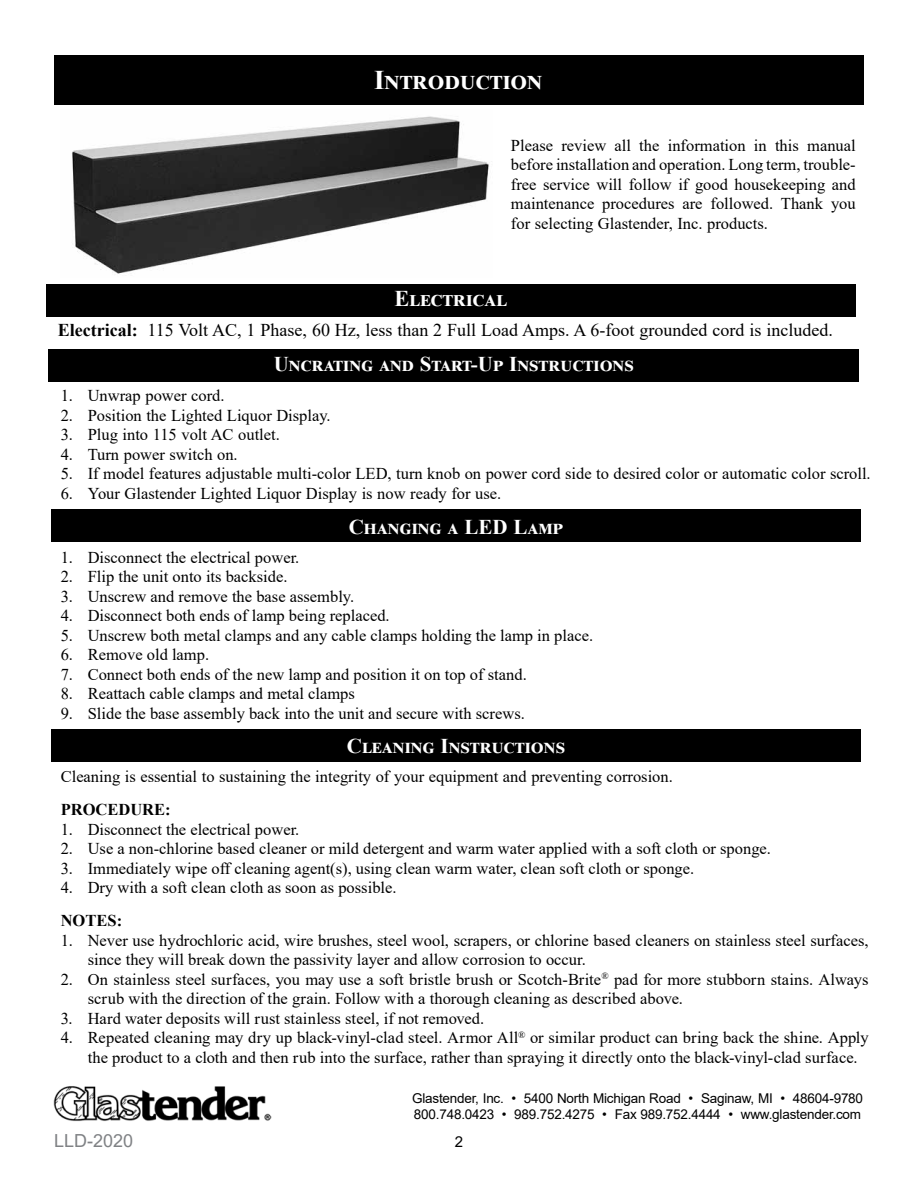
<style>
.page{position:relative;width:918px;height:1188px;background:#fff}
.page>*{position:absolute;margin:0;border:0;box-sizing:border-box;transform-origin:0 0}
.t1{font:700 27px "Times New Roman";letter-spacing:.005em;color:#fff}
.t2{font:700 22.5px "Times New Roman";letter-spacing:.03em;color:#fff}
.t3{font:700 21px "Times New Roman";letter-spacing:.005em;color:#fff}
.t4{font:18px "Times New Roman";color:#000}
.t5{font:18px "Arial";color:#808285}
.t6{font:16.5px/19.5px "Times New Roman";color:#000}
.t7{font:700 16.5px "Times New Roman";color:#000}
.t8{font:15px "Arial";color:#000}
.t9{font:13.5px/16.2px "Arial";letter-spacing:-.015em;color:#000}
.s1{font-weight:700}
</style>
<div class="page">
<div style="left:54px;top:55px;width:810px;height:50px;background:#000"></div>
<img style="left:54px;top:1086px;width:217px;height:35px">
<img style="left:72px;top:116px;width:417px;height:158px">
<div style="left:46px;top:284px;width:810px;height:32px;background:#000"></div>
<div style="left:51px;top:510px;width:810px;height:32px;background:#000"></div>
<div style="left:51px;top:730px;width:810px;height:32px;background:#000"></div>
<div style="left:49px;top:349px;width:810px;height:32px;background:#000"></div>
<h1 class="t1" style="left:374px;top:61px;width:170px">Introduction</h1>
<p class="t6" style="left:511px;top:135px;width:346px;text-align:justify">Please review all the information in this manual before installation and operation. Long term, trouble&shy;free service will follow if good housekeeping and maintenance procedures are followed. Thank you for selecting Glastender, Inc. products.</p>
<h2 class="t2" style="left:394px;top:283px;width:110px">Electrical</h2>
<p class="t4" style="left:58px;top:318px;width:777px"><span class="s1">Electrical:</span> 115 Volt AC, 1 Phase, 60 Hz, less than 2 Full Load Amps. A 6-foot grounded cord is included.</p>
<p class="t3" style="left:274px;top:349px;width:362px">Uncrating and Start-Up Instructions</p>
<p class="t6" style="left:61px;top:385px;width:165px">1. Unwrap power cord.</p>
<p class="t6" style="left:61px;top:405px;width:272px">2. Position the Lighted Liquor Display.</p>
<p class="t6" style="left:61px;top:424px;width:221px">3. Plug into 115 volt AC outlet.</p>
<p class="t6" style="left:61px;top:444px;width:179px">4. Turn power switch on.</p>
<p class="t6" style="left:61px;top:463px;width:812px">5. If model features adjustable multi-color LED, turn knob on power cord side to desired color or automatic color scroll.</p>
<p class="t6" style="left:61px;top:483px;width:442px">6. Your Glastender Lighted Liquor Display is now ready for use.</p>
<p class="t3" style="left:349px;top:511px;width:216px">Changing a LED Lamp</p>
<p class="t6" style="left:61px;top:547px;width:240px">1. Disconnect the electrical power.</p>
<p class="t6" style="left:61px;top:566px;width:228px">2. Flip the unit onto its backside.</p>
<p class="t6" style="left:61px;top:586px;width:295px">3. Unscrew and remove the base assembly.</p>
<p class="t6" style="left:61px;top:605px;width:330px">4. Disconnect both ends of lamp being replaced.</p>
<p class="t6" style="left:61px;top:625px;width:534px">5. Unscrew both metal clamps and any cable clamps holding the lamp in place.</p>
<p class="t6" style="left:61px;top:644px;width:150px">6. Remove old lamp.</p>
<p class="t6" style="left:61px;top:664px;width:468px">7. Connect both ends of the new lamp and position it on top of stand.</p>
<p class="t6" style="left:61px;top:683px;width:296px">8. Reattach cable clamps and metal clamps</p>
<p class="t6" style="left:61px;top:703px;width:466px">9. Slide the base assembly back into the unit and secure with screws.</p>
<p class="t3" style="left:347px;top:731px;width:220px">Cleaning Instructions</p>
<p class="t6" style="left:61px;top:766px;width:614px">Cleaning is essential to sustaining the integrity of your equipment and preventing corrosion.</p>
<p class="t7" style="left:61px;top:798px;width:111px">PROCEDURE:</p>
<p class="t6" style="left:61px;top:819px;width:240px">1. Disconnect the electrical power.</p>
<p class="t6" style="left:61px;top:838px;width:712px">2. Use a non-chlorine based cleaner or mild detergent and warm water applied with a soft cloth or sponge.</p>
<p class="t6" style="left:61px;top:858px;width:635px">3. Immediately wipe off cleaning agent(s), using clean warm water, clean soft cloth or sponge.</p>
<p class="t6" style="left:61px;top:877px;width:337px">4. Dry with a soft clean cloth as soon as possible.</p>
<p class="t7" style="left:61px;top:909px;width:63px">NOTES:</p>
<p class="t6" style="left:88px;top:930px;width:782px;text-indent:-27px">1. Never use hydrochloric acid, wire brushes, steel wool, scrapers, or chlorine based cleaners on stainless steel surfaces, since they will break down the passivity layer and allow corrosion to occur.</p>
<p class="t6" style="left:88px;top:969px;width:782px;text-indent:-27px">2. On stainless steel surfaces, you may use a soft bristle brush or Scotch-Brite<sup>®</sup> pad for more stubborn stains. Always scrub with the direction of the grain. Follow with a thorough cleaning as described above.</p>
<p class="t6" style="left:61px;top:1008px;width:425px">3. Hard water deposits will rust stainless steel, if not removed.</p>
<p class="t6" style="left:88px;top:1027px;width:782px;text-indent:-27px">4. Repeated cleaning may dry up black-vinyl-clad steel. Armor All<sup>®</sup> or similar product can bring back the shine. Apply the product to a cloth and then rub into the surface, rather than spraying it directly onto the black-vinyl-clad surface.</p>
<p class="t9" style="left:412px;top:1090px;width:453px">Glastender, Inc. • 5400 North Michigan Road • Saginaw, MI • 48604-9780<br>800.748.0423 • 989.752.4275 • Fax 989.752.4444 • www.glastender.com</p>
<p class="t5" style="left:54px;top:1128px;width:81px">LLD-2020</p>
<p class="t8" style="left:455px;top:1131px;width:10px">2</p>
</div>
